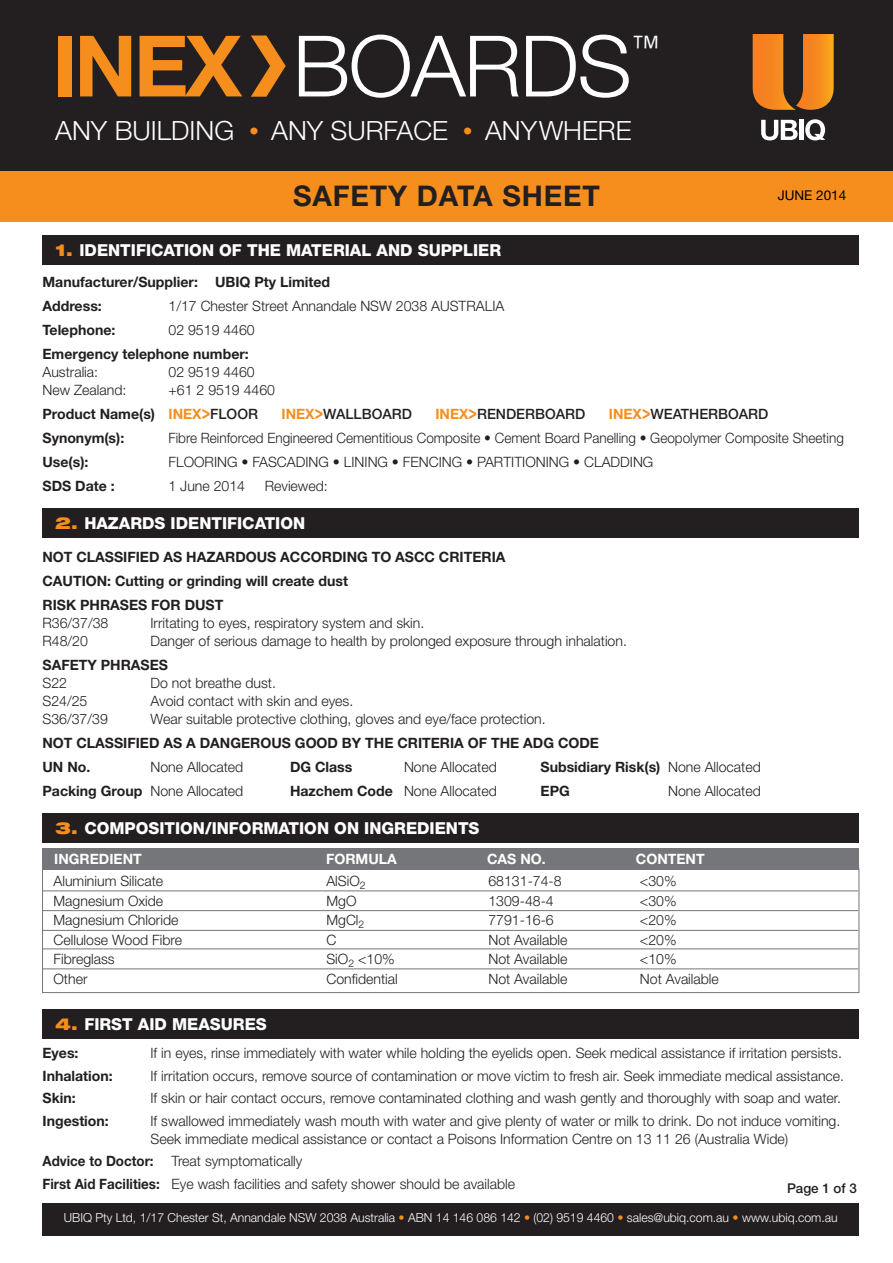
<style>
.page{position:relative;width:893px;height:1263px;background:#fff}
.page>*{position:absolute;margin:0;border:0;box-sizing:border-box;transform-origin:0 0}
.t1{font:300 84.9px "Helvetica Neue";letter-spacing:-.02em;color:#fff}
.t2{font:34.95px "Univers";color:#fff}
.t3{font:700 28.5px "Helvetica Neue";letter-spacing:.03em;color:#231f20}
.t4{font:300 26.55px "Helvetica Neue";color:#fff}
.t5{font:800 16.5px "Helvetica Neue";color:#fff}
.t6{font:300 14.25px/18px "Helvetica Neue";color:#231f20}
.t7{font:700 14.25px/24px "Helvetica Neue";color:#231f20}
.t8{font:300 14.25px "Helvetica Neue";color:#231f20;scale:.95 1}
.t9{font:500 14.25px "Helvetica Neue";color:#231f20}
.t10{font:700 14.25px "Helvetica Neue";color:#fff}
.t11{font:700 14.25px "Helvetica Neue";color:#231f20;scale:.94 1}
.t12{font:500 13.5px "Helvetica Neue";color:#231f20}
.t13{font:13.5px "Helvetica Neue";color:#000}
.t14{font:300 12.45px "Helvetica Neue";color:#fff}
.s1{font-weight:700;color:#f68e1e}
.s2{font-size:19.65px;color:#f68e1e}
.s3{font-weight:900;font-stretch:expanded;color:#f68e1e}
.s4{font-weight:300}
.s5{color:#f68e1e}
.s6{font-size:19.8px;color:#f68e1e}
.s7{font-weight:500}
.s8{font-weight:700;font-size:19.8px;color:#f68e1e}
.s9{font-weight:700}
</style>
<div class="page">
<div style="left:42px;top:868px;width:817px;height:125px;border:1px solid #757679"></div>
<div style="left:43px;top:1203px;width:816px;height:33px;background:#231f20"></div>
<div style="left:43px;top:235px;width:816px;height:30px;background:#231f20"></div>
<div style="left:43px;top:508px;width:816px;height:30px;background:#231f20"></div>
<div style="left:43px;top:813px;width:816px;height:30px;background:#231f20"></div>
<div style="left:43px;top:848px;width:816px;height:22px;background:#757679"></div>
<div style="left:43px;top:1009px;width:816px;height:30px;background:#231f20"></div>
<div style="left:0;top:170px;width:893px;height:51px;background:#f68e1e"></div>
<div style="left:0;top:0;width:893px;height:170px;background:#231f20"></div>
<svg style="left:251px;top:36px;width:35px;height:61px"></svg>
<svg style="left:753px;top:34px;width:81px;height:76px"></svg>
<svg style="left:761px;top:120px;width:37px;height:20px"></svg>
<div style="left:799px;top:120px;width:5px;height:20px;background:#fff"></div>
<svg style="left:805px;top:119px;width:20px;height:21px"></svg>
<hr style="left:43px;top:890px;width:815px;height:1px;background:#757679">
<hr style="left:43px;top:910px;width:815px;height:1px;background:#757679">
<hr style="left:43px;top:930px;width:815px;height:1px;background:#757679">
<hr style="left:43px;top:948px;width:815px;height:1px;background:#757679">
<hr style="left:43px;top:968px;width:815px;height:1px;background:#757679">
<h1 class="t1" style="left:53px;top:14px;width:581px"><span class="s1">INEX</span> BOARDS</h1>
<h2 class="t2" style="left:630px;top:28px;width:37px">™</h2>
<h3 class="t4" style="left:55px;top:114px;width:578px">ANY BUILDING <span class="s2">•</span> ANY SURFACE <span class="s2">•</span> ANYWHERE</h3>
<h3 class="t3" style="left:293px;top:178px;width:308px">SAFETY DATA SHEET</h3>
<p class="t13" style="left:778px;top:187px;width:70px">JUNE 2014</p>
<p class="t5" style="left:55px;top:240px;width:447px"><span class="s3">1.</span> IDENTIFICATION OF THE MATERIAL AND SUPPLIER</p>
<p class="t7" style="left:43px;top:270px;width:289px">Manufacturer/Supplier: UBIQ Pty Limited<br>Address:</p>
<p class="t6" style="left:169px;top:297px;width:337px">1/17 Chester Street Annandale NSW 2038 AUSTRALIA</p>
<p class="t7" style="left:43px;top:318px;width:74px">Telephone:</p>
<p class="t6" style="left:169px;top:321px;width:88px">02 9519 4460</p>
<p class="t7" style="left:43px;top:342px;width:208px">Emergency telephone number:</p>
<p class="t6" style="left:43px;top:363px;width:57px">Australia:</p>
<p class="t6" style="left:169px;top:363px;width:88px">02 9519 4460</p>
<p class="t6" style="left:43px;top:381px;width:85px">New Zealand:</p>
<p class="t7" style="left:43px;top:378px;width:234px;text-indent:126px"><span class="s4">+61 2 9519 4460<br></span>Product Name(s) <span class="s5">INEX</span><span class="s6">&gt;</span><span class="s7">FLOOR</span></p>
<p class="t9" style="left:282px;top:406px;width:132px"><span class="s1">INEX</span><span class="s8">&gt;</span>WALLBOARD</p>
<p class="t9" style="left:435px;top:406px;width:151px"><span class="s1">INEX</span><span class="s8">&gt;</span>RENDERBOARD</p>
<p class="t9" style="left:609px;top:406px;width:161px"><span class="s1">INEX</span><span class="s8">&gt;</span>WEATHERBOARD</p>
<p class="t7" style="left:43px;top:426px;width:83px">Synonym(s):</p>
<p class="t8" style="left:169px;top:429px;width:712px">Fibre Reinforced Engineered Cementitious Composite • Cement Board Panelling • Geopolymer Composite Sheeting</p>
<p class="t7" style="left:43px;top:450px;width:47px">Use(s):</p>
<p class="t6" style="left:169px;top:453px;width:486px">FLOORING • FASCADING • LINING • FENCING • PARTITIONING • CLADDING</p>
<p class="t7" style="left:43px;top:474px;width:74px">SDS Date :</p>
<p class="t6" style="left:169px;top:477px;width:78px">1 June 2014</p>
<p class="t6" style="left:265px;top:477px;width:64px">Reviewed:</p>
<p class="t5" style="left:55px;top:514px;width:77px"><span class="s3">2.</span> HAZARDS</p>
<p class="t5" style="left:171px;top:514px;width:11px">IDENTIFICATION</p>
<p class="t7" style="left:43px;top:544px;width:464px">NOT CLASSIFIED AS HAZARDOUS ACCORDING TO ASCC CRITERIA<br>CAUTION: Cutting or grinding will create dust<br>RISK PHRASES FOR DUST</p>
<p class="t6" style="left:43px;top:613px;width:67px">R36/37/38</p>
<p class="t6" style="left:151px;top:613px;width:275px">Irritating to eyes, respiratory system and skin.</p>
<p class="t6" style="left:43px;top:631px;width:47px">R48/20</p>
<p class="t6" style="left:151px;top:631px;width:478px">Danger of serious damage to health by prolonged exposure through inhalation.</p>
<p class="t7" style="left:43px;top:652px;width:127px">SAFETY PHRASES</p>
<p class="t6" style="left:43px;top:673px;width:26px">S22</p>
<p class="t6" style="left:151px;top:673px;width:127px">Do not breathe dust.</p>
<p class="t6" style="left:43px;top:691px;width:46px">S24/25</p>
<p class="t6" style="left:151px;top:691px;width:204px">Avoid contact with skin and eyes.</p>
<p class="t6" style="left:43px;top:709px;width:67px">S36/37/39</p>
<p class="t6" style="left:151px;top:709px;width:397px">Wear suitable protective clothing, gloves and eye/face protection.</p>
<p class="t7" style="left:43px;top:730px;width:558px">NOT CLASSIFIED AS A DANGEROUS GOOD BY THE CRITERIA OF THE ADG CODE<br>UN No.</p>
<p class="t6" style="left:151px;top:757px;width:94px">None Allocated</p>
<p class="t7" style="left:290px;top:754px;width:64px">DG Class</p>
<p class="t6" style="left:404px;top:757px;width:94px">None Allocated</p>
<p class="t7" style="left:541px;top:754px;width:222px">Subsidiary Risk(s) <span class="s4">None Allocated</span></p>
<p class="t6" style="left:43px;top:781px;width:202px"><span class="s9">Packing Group</span> None Allocated</p>
<p class="t6" style="left:290px;top:781px;width:208px"><span class="s9">Hazchem Code</span> None Allocated</p>
<p class="t7" style="left:541px;top:778px;width:31px">EPG</p>
<p class="t6" style="left:668px;top:781px;width:94px">None Allocated</p>
<p class="t5" style="left:55px;top:819px;width:54px"><span class="s3">3.</span> COMPOSITION</p>
<p class="t5" style="left:205px;top:819px;width:24px">/INFORMATION</p>
<p class="t5" style="left:334px;top:819px;width:147px">ON INGREDIENTS</p>
<p class="t10" style="left:54px;top:850px;width:15px">Ingredient</p>
<p class="t10" style="left:326px;top:850px;width:20px">Formula</p>
<p class="t10" style="left:487px;top:850px;width:60px">CAS No .</p>
<p class="t10" style="left:636px;top:850px;width:22px">Content</p>
<p class="t6" style="left:54px;top:872px;width:111px">Aluminium Silicate</p>
<p class="t6" style="left:326px;top:872px;width:41px">AlSiO<sub>2</sub></p>
<p class="t6" style="left:488px;top:872px;width:75px">68131-74-8</p>
<p class="t6" style="left:640px;top:872px;width:38px">&lt;30%</p>
<p class="t6" style="left:54px;top:891px;width:111px">Magnesium Oxide</p>
<p class="t6" style="left:326px;top:891px;width:32px">MgO</p>
<p class="t6" style="left:488px;top:891px;width:67px">1309-48-4</p>
<p class="t6" style="left:640px;top:891px;width:38px">&lt;30%</p>
<p class="t6" style="left:54px;top:911px;width:126px">Magnesium Chloride</p>
<p class="t6" style="left:326px;top:911px;width:39px">MgCl<sub>2</sub></p>
<p class="t6" style="left:488px;top:911px;width:67px">7791-16-6</p>
<p class="t6" style="left:640px;top:911px;width:38px">&lt;20%</p>
<p class="t6" style="left:54px;top:930px;width:130px">Cellulose Wood Fibre</p>
<p class="t6" style="left:326px;top:930px;width:11px">C</p>
<p class="t6" style="left:488px;top:930px;width:80px">Not Available</p>
<p class="t6" style="left:640px;top:930px;width:38px">&lt;20%</p>
<p class="t6" style="left:54px;top:950px;width:63px">Fibreglass</p>
<p class="t6" style="left:326px;top:950px;width:70px">SiO<sub>2</sub> &lt;10%</p>
<p class="t6" style="left:488px;top:950px;width:80px">Not Available</p>
<p class="t6" style="left:640px;top:950px;width:38px">&lt;10%</p>
<p class="t6" style="left:54px;top:969px;width:35px">Other</p>
<p class="t6" style="left:326px;top:969px;width:73px">Confidential</p>
<p class="t6" style="left:488px;top:969px;width:80px">Not Available</p>
<p class="t6" style="left:640px;top:969px;width:80px">Not Available</p>
<p class="t5" style="left:55px;top:1014px;width:50px"><span class="s3">4.</span> FIRST</p>
<p class="t5" style="left:138px;top:1014px;width:11px">AID</p>
<p class="t5" style="left:172px;top:1014px;width:13px">MEASURES</p>
<p class="t7" style="left:43px;top:1041px;width:38px">Eyes:</p>
<p class="t6" style="left:151px;top:1044px;width:693px">If in eyes, rinse immediately with water while holding the eyelids open. Seek medical assistance if irritation persists.</p>
<p class="t7" style="left:43px;top:1063px;width:72px">Inhalation:</p>
<p class="t6" style="left:151px;top:1066px;width:695px">If irritation occurs, remove source of contamination or move victim to fresh air. Seek immediate medical assistance.</p>
<p class="t7" style="left:43px;top:1086px;width:35px">Skin:</p>
<p class="t6" style="left:151px;top:1089px;width:692px">If skin or hair contact occurs, remove contaminated clothing and wash gently and thoroughly with soap and water.</p>
<p class="t7" style="left:43px;top:1108px;width:68px">Ingestion:</p>
<p class="t6" style="left:151px;top:1111px;width:691px">If swallowed immediately wash mouth with water and give plenty of water or milk to drink. Do not induce vomiting.<br>Seek immediate medical assistance or contact a Poisons Information Centre on 13 11 26 (Australia Wide)</p>
<p class="t11" style="left:43px;top:1152px;width:120px">Advice to Doctor:</p>
<p class="t6" style="left:43px;top:1150px;width:474px;line-height:22.5px;text-indent:129px">Treat symptomatically<br><span class="s9">First Aid Facilities:</span> Eye wash facilities and safety shower should be available</p>
<p class="t12" style="left:787px;top:1180px;width:71px">PAGE 1 OF 3</p>
<p class="t14" style="left:64px;top:1210px;width:775px">UBIQ Pty Ltd, 1/17 Chester St, Annandale NSW 2038 Australia <span class="s5">•</span> ABN 14 146 086 142 <span class="s5">•</span> (02) 9519 4460 <span class="s5">•</span> sales@ubiq.com.au <span class="s5">•</span> www.ubiq.com.au</p>
</div>
